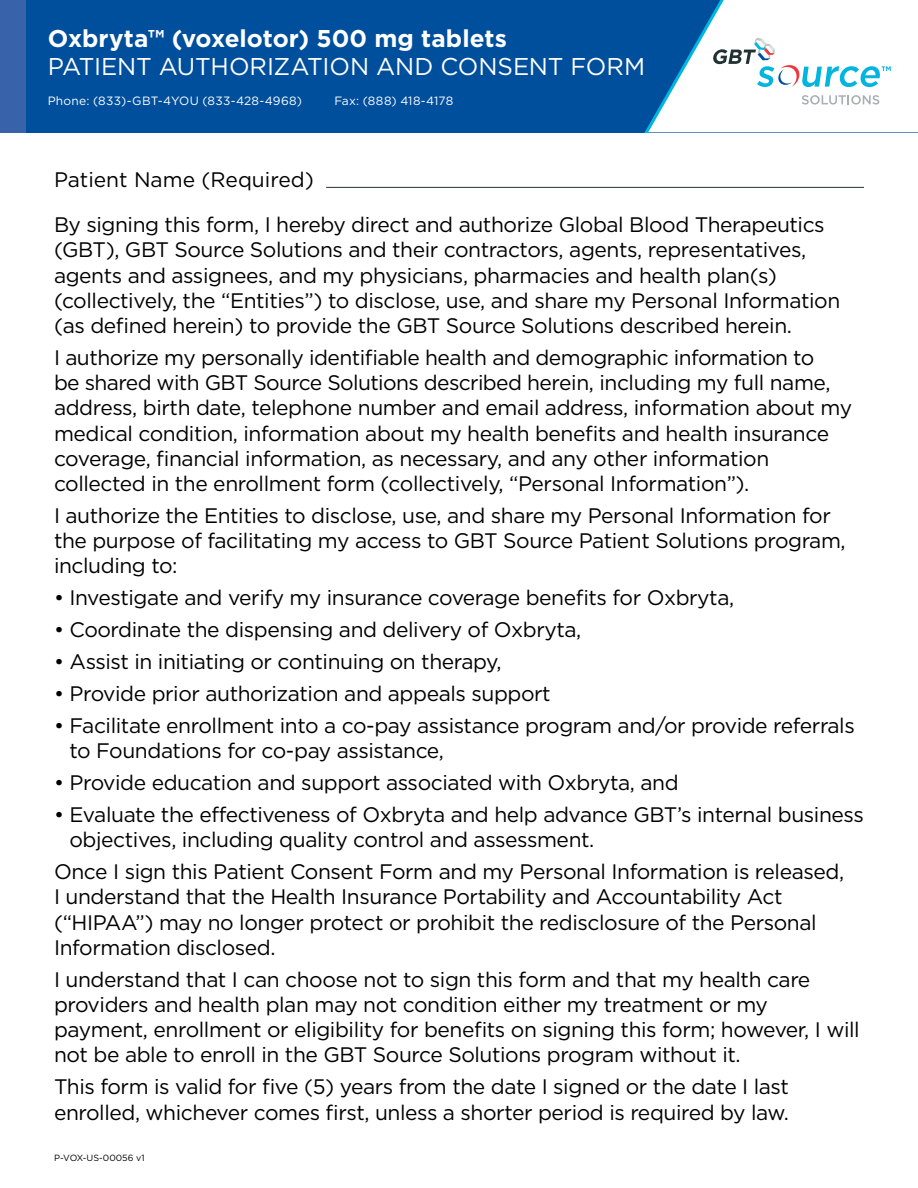
<style>
.page{position:relative;width:918px;height:1188px;background:#fff}
.page>*{position:absolute;margin:0;border:0;box-sizing:border-box;transform-origin:0 0}
.t1{font:24.3px "Gotham";letter-spacing:-.01em;color:#fff}
.t2{font:700 24.3px "Gotham";color:#fff}
.t3{font:21px/25.2px "Gotham";letter-spacing:-.02em;color:#000}
.t4{font:21px "Gotham";color:#000}
.t5{font:12px "Gotham";letter-spacing:.02em;color:#fff}
.t6{font:9px "Gotham";color:#000}
</style>
<div class="page">
<div style="left:0;top:0;width:768px;height:132px;background:#3862a9"></div>
<div style="left:27px;top:0;width:891px;height:132px;background:#004f9d"></div>
<svg style="left:645px;top:0;width:273px;height:132px;background:#cddfec"></svg>
<hr style="left:326px;top:187px;width:538px;height:1px;background:#203232">
<p class="t2" style="left:48px;top:24px;width:461px">Oxbryta™️ (voxelotor) 500 mg tablets</p>
<p class="t1" style="left:48px;top:53px;width:599px">PATIENT AUTHORIZATION AND CONSENT FORM</p>
<p class="t5" style="left:48px;top:94px;width:256px">Phone: (833)-GBT-4YOU (833-428-4968)</p>
<p class="t5" style="left:334px;top:94px;width:120px">Fax: (888) 418-4178</p>
<p class="t4" style="left:54px;top:168px;width:261px">Patient Name (Required)</p>
<p class="t3" style="left:54px;top:212px;width:788px">By signing this form, I hereby direct and authorize Global Blood Therapeutics (GBT), GBT Source Solutions and their contractors, agents, representatives, agents and assignees, and my physicians, pharmacies and health plan(s) (collectively, the “Entities”) to disclose, use, and share my Personal Information (as defined herein) to provide the GBT Source Solutions described herein.</p>
<p class="t3" style="left:54px;top:345px;width:800px">I authorize my personally identifiable health and demographic information to<br>be shared with GBT Source Solutions described herein, including my full name, address, birth date, telephone number and email address, information about my medical condition, information about my health benefits and health insurance coverage, financial information, as necessary, and any other information collected in the enrollment form (collectively, “Personal Information”).</p>
<p class="t3" style="left:54px;top:502px;width:793px">I authorize the Entities to disclose, use, and share my Personal Information for the purpose of facilitating my access to GBT Source Patient Solutions program, including to:</p>
<p class="t3" style="left:54px;top:585px;width:682px">• Investigate and verify my insurance coverage benefits for Oxbryta,</p>
<p class="t3" style="left:54px;top:617px;width:529px">• Coordinate the dispensing and delivery of Oxbryta,</p>
<p class="t3" style="left:54px;top:649px;width:449px">• Assist in initiating or continuing on therapy,</p>
<p class="t3" style="left:54px;top:681px;width:498px">• Provide prior authorization and appeals support</p>
<p class="t3" style="left:69px;top:713px;width:787px;text-indent:-15px">• Facilitate enrollment into a co-pay assistance program and/or provide referrals to Foundations for co-pay assistance,</p>
<p class="t3" style="left:54px;top:770px;width:626px">• Provide education and support associated with Oxbryta, and</p>
<p class="t3" style="left:69px;top:802px;width:796px;text-indent:-15px">• Evaluate the effectiveness of Oxbryta and help advance GBT’s internal business objectives, including quality control and assessment.</p>
<p class="t3" style="left:54px;top:859px;width:792px">Once I sign this Patient Consent Form and my Personal Information is released, I understand that the Health Insurance Portability and Accountability Act (“HIPAA”) may no longer protect or prohibit the redisclosure of the Personal Information disclosed.</p>
<p class="t3" style="left:54px;top:966px;width:807px">I understand that I can choose not to sign this form and that my health care providers and health plan may not condition either my treatment or my payment, enrollment or eligibility for benefits on signing this form; however, I will not be able to enroll in the GBT Source Solutions program without it.</p>
<p class="t3" style="left:54px;top:1074px;width:736px">This form is valid for five (5) years from the date I signed or the date I last enrolled, whichever comes first, unless a shorter period is required by law.</p>
<p class="t6" style="left:54px;top:1153px;width:92px">P-VOX-US-00056 v1</p>
</div>
